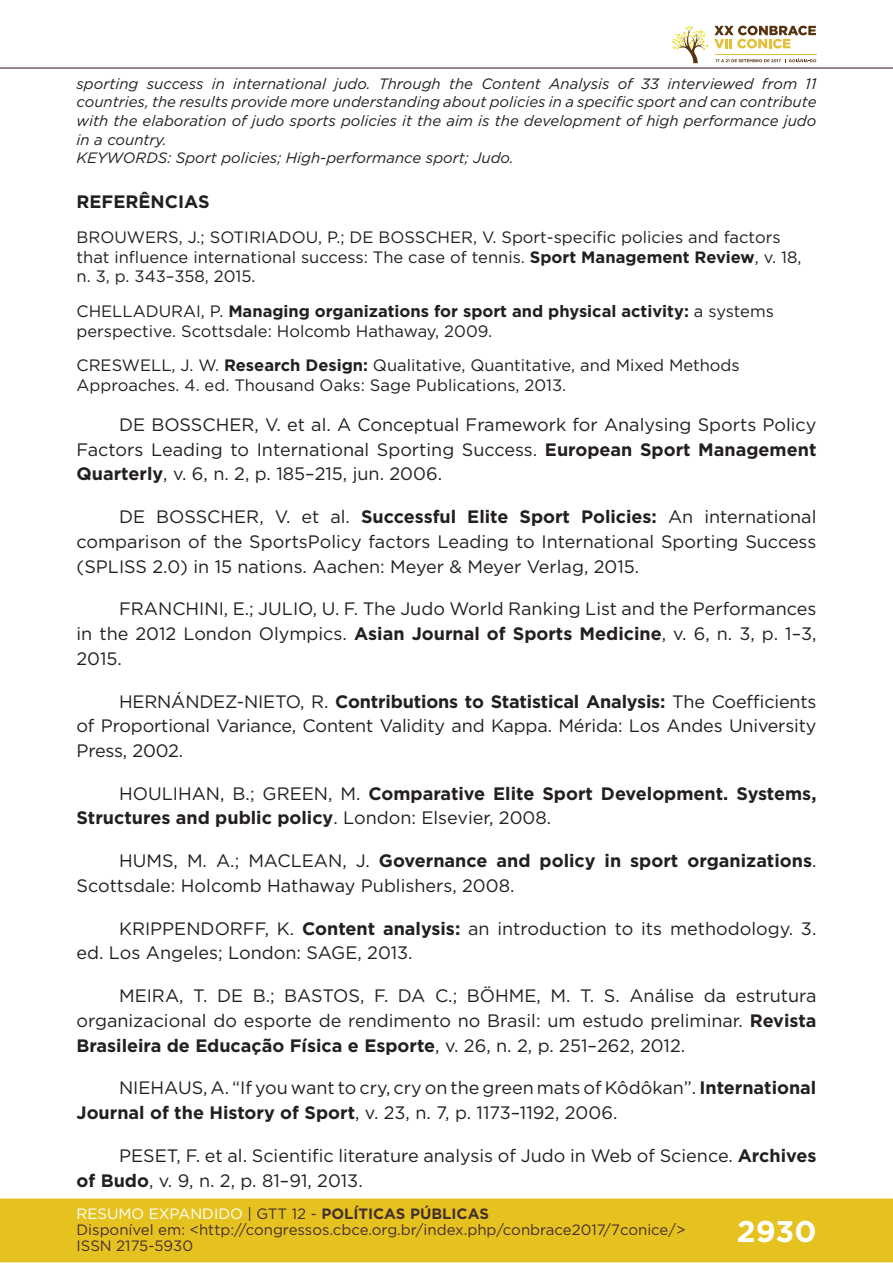
<style>
.page{position:relative;width:893px;height:1263px;background:#fff}
.page>*{position:absolute;margin:0;border:0;box-sizing:border-box;transform-origin:0 0}
.t1{font:700 30px "Gotham";color:#fff}
.t2{font:18px/24.8px "Gotham";color:#231f20;text-align:justify}
.t3{font:700 18px/24.8px "Gotham";color:#231f20}
.t4{font:16.5px/19.6px "Gotham";color:#231f20}
.t5{font:italic 15px/18.8px "Gotham";color:#231f20}
.t6{font:15px/16px "Gotham";color:#462f2a}
.s1{font-weight:700}
.s2{font-weight:400}
.s3{color:#fff}
.s4{color:#442f2a}
.s5{font-weight:700;color:#442f2a}
</style>
<div class="page">
<div style="left:0;top:1198px;width:893px;height:64px;background:#e6c221;border:2px solid #e6c221"></div>
<hr style="left:0;top:67px;width:893px;height:2px;background:#442f2a">
<svg style="left:672px;top:26px;width:144px;height:37px"></svg>
<p class="t5" style="left:77px;top:74px;width:741px">sporting success in international judo. Through the Content Analysis of 33 interviewed from 11 countries, the results provide more understanding about policies in a specific sport and can contribute with the elaboration of judo sports policies it the aim is the development of high performance judo in a country.<br>KEYWORDS: Sport policies; High-performance sport; Judo.</p>
<p class="t3" style="left:77px;top:189px;width:135px">REFERÊNCIAS</p>
<p class="t4" style="left:77px;top:227px;width:726px">BROUWERS, J.; SOTIRIADOU, P.; DE BOSSCHER, V. Sport-specific policies and factors that influence international success: The case of tennis. <span class="s1">Sport Management Review</span>, v. 18, n. 3, p. 343–358, 2015.</p>
<p class="t4" style="left:77px;top:301px;width:699px">CHELLADURAI, P. <span class="s1">Managing organizations for sport and physical activity:</span> a systems perspective. Scottsdale: Holcomb Hathaway, 2009.</p>
<p class="t4" style="left:77px;top:355px;width:665px">CRESWELL, J. W. <span class="s1">Research Design:</span> Qualitative, Quantitative, and Mixed Methods<br>Approaches. 4. ed. Thousand Oaks: Sage Publications, 2013.</p>
<p class="t2" style="left:77px;top:412px;width:741px;text-indent:43px">DE BOSSCHER, V. et al. A Conceptual Framework for Analysing Sports Policy Factors Leading to International Sporting Success. <span class="s1">European Sport Management Quarterly</span>, v. 6, n. 2, p. 185–215, jun. 2006.</p>
<p class="t2" style="left:77px;top:504px;width:741px;text-indent:43px">DE BOSSCHER, V. et al. <span class="s1">Successful Elite Sport Policies:</span> An international comparison of the SportsPolicy factors Leading to International Sporting Success (SPLISS 2.0) in 15 nations. Aachen: Meyer &amp; Meyer Verlag, 2015.</p>
<p class="t2" style="left:77px;top:596px;width:741px;text-indent:43px">FRANCHINI, E.; JULIO, U. F. The Judo World Ranking List and the Performances in the 2012 London Olympics. <span class="s1">Asian Journal of Sports Medicine</span>, v. 6, n. 3, p. 1–3, 2015.</p>
<p class="t2" style="left:77px;top:688px;width:741px;text-indent:43px">HERNÁNDEZ-NIETO, R. <span class="s1">Contributions to Statistical Analysis:</span> The Coefficients of Proportional Variance, Content Validity and Kappa. Mérida: Los Andes University Press, 2002.</p>
<p class="t3" style="left:77px;top:781px;width:741px;text-indent:43px"><span class="s2">HOULIHAN, B.; GREEN, M.</span> Comparative Elite Sport Development. Systems,<br>Structures and public policy<span class="s2">. London: Elsevier, 2008.</span></p>
<p class="t2" style="left:77px;top:848px;width:741px;text-indent:43px">HUMS, M. A.; MACLEAN, J. <span class="s1">Governance and policy in sport organizations</span>.<br>Scottsdale: Holcomb Hathaway Publishers, 2008.</p>
<p class="t2" style="left:77px;top:915px;width:741px;text-indent:43px">KRIPPENDORFF, K. <span class="s1">Content analysis:</span> an introduction to its methodology. 3. ed. Los Angeles; London: SAGE, 2013.</p>
<p class="t2" style="left:77px;top:983px;width:741px;text-indent:43px">MEIRA, T. DE B.; BASTOS, F. DA C.; BÖHME, M. T. S. Análise da estrutura organizacional do esporte de rendimento no Brasil: um estudo preliminar. <span class="s1">Revista Brasileira de Educação Física e Esporte</span>, v. 26, n. 2, p. 251–262, 2012.</p>
<p class="t2" style="left:77px;top:1075px;width:741px;text-indent:43px">NIEHAUS, A. “If you want to cry, cry on the green mats of Kôdôkan”. <span class="s1">International<br>Journal of the History of Sport</span>, v. 23, n. 7, p. 1173–1192, 2006.</p>
<p class="t2" style="left:77px;top:1143px;width:741px;text-indent:43px">PESET, F. et al. Scientific literature analysis of Judo in Web of Science. <span class="s1">Archives of Budo</span>, v. 9, n. 2, p. 81–91, 2013.</p>
<p class="t6" style="left:77px;top:1205px;width:610px"><span class="s3">RESUMO EXPANDIDO</span> <span class="s4">| GTT 12 -</span> <span class="s5">POLÍTICAS PÚBLICAS<br></span>Disponível em: &lt;http://congressos.cbce.org.br/index.php/conbrace2017/7conice/&gt;<br>ISSN 2175-5930</p>
<h1 class="t1" style="left:737px;top:1212px;width:81px">2930</h1>
</div>
